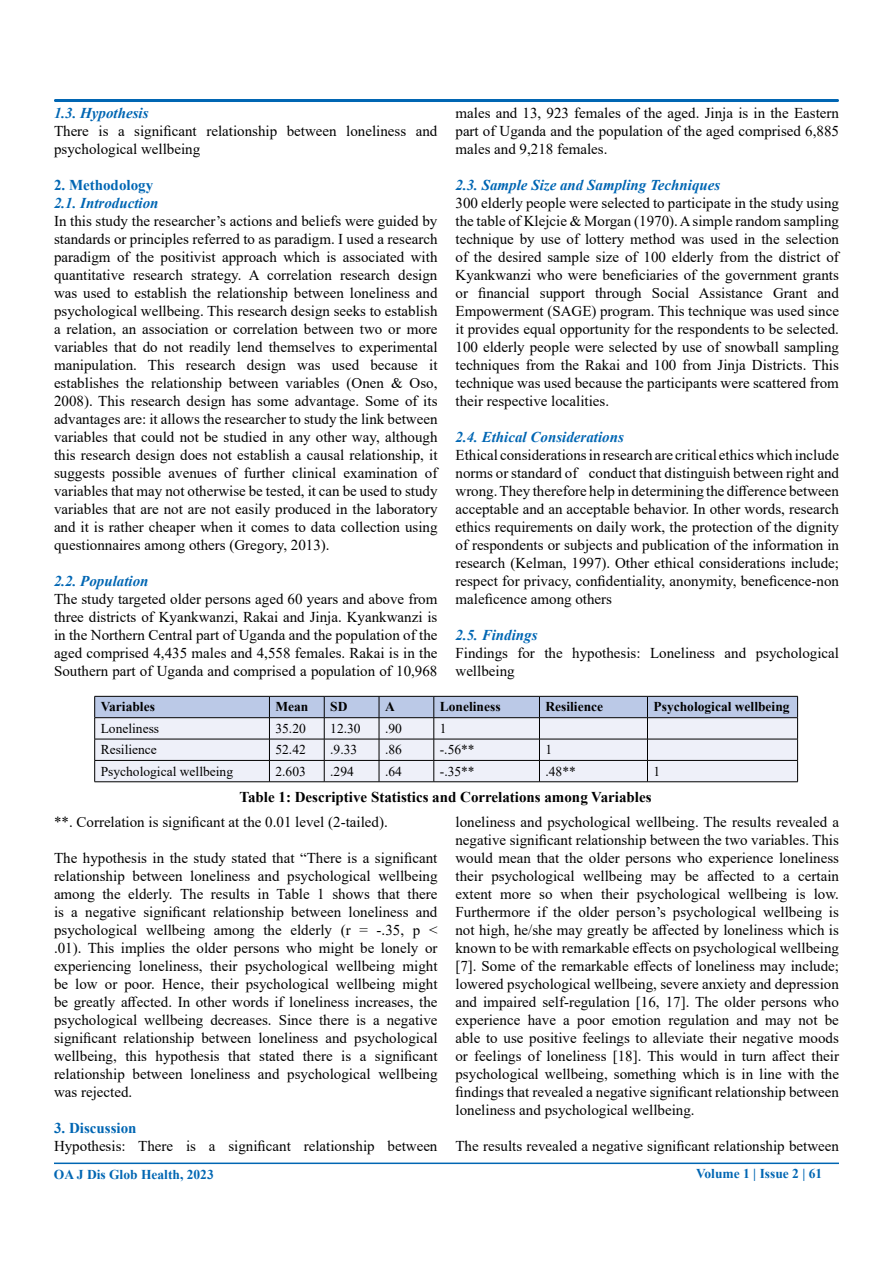
<style>
.page{position:relative;width:893px;height:1263px;background:#fff}
.page>*{position:absolute;margin:0;border:0;box-sizing:border-box;transform-origin:0 0}
.t1{font:15px/18px "Times New Roman";color:#000;text-align:justify}
.t2{font:italic 700 15px "Times New Roman";color:#0066b3}
.t3{font:700 15px "Times New Roman";color:#000}
.t4{font:700 15px "Times New Roman";color:#0066b3}
.t5{font:13.5px "Times New Roman";color:#000}
.t6{font:700 13.5px "Times New Roman";color:#000}
.t7{font:700 13.5px "Times New Roman";color:#0066b3}
</style>
<div class="page">
<div style="left:54px;top:99px;width:785px;height:3px;border:2px solid #0066b3"></div>
<hr style="left:54px;top:1162px;width:785px;height:2px;background:#0066b3">
<svg style="left:94px;top:696px;width:704px;height:85px;background:#d5dae7"></svg>
<hr style="left:94px;top:781px;width:175px;height:1px;background:#000">
<hr style="left:269px;top:781px;width:55px;height:1px;background:#000">
<hr style="left:324px;top:781px;width:55px;height:1px;background:#000">
<hr style="left:379px;top:781px;width:55px;height:1px;background:#000">
<hr style="left:434px;top:781px;width:105px;height:1px;background:#000">
<hr style="left:539px;top:781px;width:108px;height:1px;background:#000">
<hr style="left:647px;top:781px;width:151px;height:1px;background:#000">
<p class="t2" style="left:54px;top:103px;width:96px">1.3. Hypothesis</p>
<p class="t1" style="left:54px;top:122px;width:385px">There is a significant relationship between loneliness and psychological wellbeing</p>
<p class="t4" style="left:54px;top:174px;width:101px">2. Methodology</p>
<p class="t2" style="left:54px;top:193px;width:106px">2.1. Introduction</p>
<p class="t1" style="left:54px;top:212px;width:385px">In this study the researcher’s actions and beliefs were guided by standards or principles referred to as paradigm. I used a research paradigm of the positivist approach which is associated with quantitative research strategy. A correlation research design was used to establish the relationship between loneliness and psychological wellbeing. This research design seeks to establish a relation, an association or correlation between two or more variables that do not readily lend themselves to experimental manipulation. This research design was used because it establishes the relationship between variables (Onen &amp; Oso, 2008). This research design has some advantage. Some of its advantages are: it allows the researcher to study the link between variables that could not be studied in any other way, although this research design does not establish a causal relationship, it suggests possible avenues of further clinical examination of variables that may not otherwise be tested, it can be used to study variables that are not are not easily produced in the laboratory and it is rather cheaper when it comes to data collection using questionnaires among others (Gregory, 2013).</p>
<p class="t2" style="left:54px;top:571px;width:96px">2.2. Population</p>
<p class="t1" style="left:54px;top:590px;width:385px">The study targeted older persons aged 60 years and above from three districts of Kyankwanzi, Rakai and Jinja. Kyankwanzi is in the Northern Central part of Uganda and the population of the aged comprised 4,435 males and 4,558 females. Rakai is in the Southern part of Uganda and comprised a population of 10,968</p>
<p class="t1" style="left:455px;top:104px;width:385px">males and 13, 923 females of the aged. Jinja is in the Eastern part of Uganda and the population of the aged comprised 6,885 males and 9,218 females.</p>
<p class="t2" style="left:455px;top:175px;width:266px">2.3. Sample Size and Sampling Techniques</p>
<p class="t1" style="left:455px;top:194px;width:385px">300 elderly people were selected to participate in the study using the table of Klejcie &amp; Morgan (1970). A simple random sampling technique by use of lottery method was used in the selection of the desired sample size of 100 elderly from the district of Kyankwanzi who were beneficiaries of the government grants or financial support through Social Assistance Grant and Empowerment (SAGE) program. This technique was used since it provides equal opportunity for the respondents to be selected.<br>100 elderly people were selected by use of snowball sampling techniques from the Rakai and 100 from Jinja Districts. This technique was used because the participants were scattered from their respective localities.</p>
<p class="t2" style="left:455px;top:427px;width:170px">2.4. Ethical Considerations</p>
<p class="t1" style="left:455px;top:446px;width:385px">Ethical considerations in research are critical ethics which include norms or standard of conduct that distinguish between right and wrong. They therefore help in determining the difference between acceptable and an acceptable behavior. In other words, research ethics requirements on daily work, the protection of the dignity of respondents or subjects and publication of the information in research (Kelman, 1997). Other ethical considerations include; respect for privacy, confidentiality, anonymity, beneficence-non maleficence among others</p>
<p class="t2" style="left:455px;top:625px;width:84px">2.5. Findings</p>
<p class="t1" style="left:455px;top:644px;width:385px">Findings for the hypothesis: Loneliness and psychological wellbeing</p>
<p class="t6" style="left:101px;top:697px;width:56px">Variables</p>
<p class="t6" style="left:275px;top:697px;width:34px">Mean</p>
<p class="t6" style="left:330px;top:697px;width:19px">SD</p>
<p class="t6" style="left:385px;top:697px;width:11px">Α</p>
<p class="t6" style="left:440px;top:697px;width:62px">Loneliness</p>
<p class="t6" style="left:545px;top:697px;width:59px">Resilience</p>
<p class="t6" style="left:653px;top:697px;width:138px">Psychological wellbeing</p>
<p class="t5" style="left:101px;top:719px;width:60px">Loneliness</p>
<p class="t5" style="left:275px;top:719px;width:32px">35.20</p>
<p class="t5" style="left:330px;top:719px;width:32px">12.30</p>
<p class="t5" style="left:385px;top:719px;width:18px">.90</p>
<p class="t5" style="left:440px;top:719px;width:8px">1</p>
<p class="t5" style="left:101px;top:740px;width:58px">Resilience</p>
<p class="t5" style="left:275px;top:740px;width:32px">52.42</p>
<p class="t5" style="left:330px;top:740px;width:28px">.9.33</p>
<p class="t5" style="left:385px;top:740px;width:18px">.86</p>
<p class="t5" style="left:440px;top:740px;width:36px">-.56**</p>
<p class="t5" style="left:545px;top:740px;width:8px">1</p>
<p class="t5" style="left:101px;top:762px;width:134px">Psychological wellbeing</p>
<p class="t5" style="left:275px;top:762px;width:32px">2.603</p>
<p class="t5" style="left:330px;top:762px;width:25px">.294</p>
<p class="t5" style="left:385px;top:762px;width:18px">.64</p>
<p class="t5" style="left:440px;top:762px;width:36px">-.35**</p>
<p class="t5" style="left:545px;top:762px;width:32px">.48**</p>
<p class="t5" style="left:653px;top:762px;width:8px">1</p>
<p class="t3" style="left:239px;top:786px;width:414px">Table 1: Descriptive Statistics and Correlations among Variables</p>
<p class="t1" style="left:54px;top:812px;width:335px">**. Correlation is significant at the 0.01 level (2-tailed).</p>
<p class="t1" style="left:54px;top:848px;width:385px">The hypothesis in the study stated that “There is a significant relationship between loneliness and psychological wellbeing among the elderly. The results in Table 1 shows that there is a negative significant relationship between loneliness and psychological wellbeing among the elderly (r = -.35, p &lt; .01). This implies the older persons who might be lonely or experiencing loneliness, their psychological wellbeing might be low or poor. Hence, their psychological wellbeing might be greatly affected. In other words if loneliness increases, the psychological wellbeing decreases. Since there is a negative significant relationship between loneliness and psychological wellbeing, this hypothesis that stated there is a significant relationship between loneliness and psychological wellbeing was rejected.</p>
<p class="t4" style="left:54px;top:1117px;width:84px">3. Discussion</p>
<p class="t1" style="left:54px;top:1136px;width:385px">Hypothesis: There is a significant relationship between</p>
<p class="t1" style="left:455px;top:812px;width:385px">loneliness and psychological wellbeing. The results revealed a negative significant relationship between the two variables. This would mean that the older persons who experience loneliness their psychological wellbeing may be affected to a certain extent more so when their psychological wellbeing is low.<br>Furthermore if the older person’s psychological wellbeing is not high, he/she may greatly be affected by loneliness which is known to be with remarkable effects on psychological wellbeing [7]. Some of the remarkable effects of loneliness may include; lowered psychological wellbeing, severe anxiety and depression and impaired self-regulation [16, 17]. The older persons who experience have a poor emotion regulation and may not be able to use positive feelings to alleviate their negative moods or feelings of loneliness [18]. This would in turn affect their psychological wellbeing, something which is in line with the findings that revealed a negative significant relationship between loneliness and psychological wellbeing.</p>
<p class="t1" style="left:455px;top:1136px;width:385px">The results revealed a negative significant relationship between</p>
<p class="t7" style="left:54px;top:1165px;width:161px">OA J Dis Glob Health, 2023</p>
<p class="t7" style="left:696px;top:1163px;width:128px">Volume 1 | Issue 2 | 61</p>
</div>
